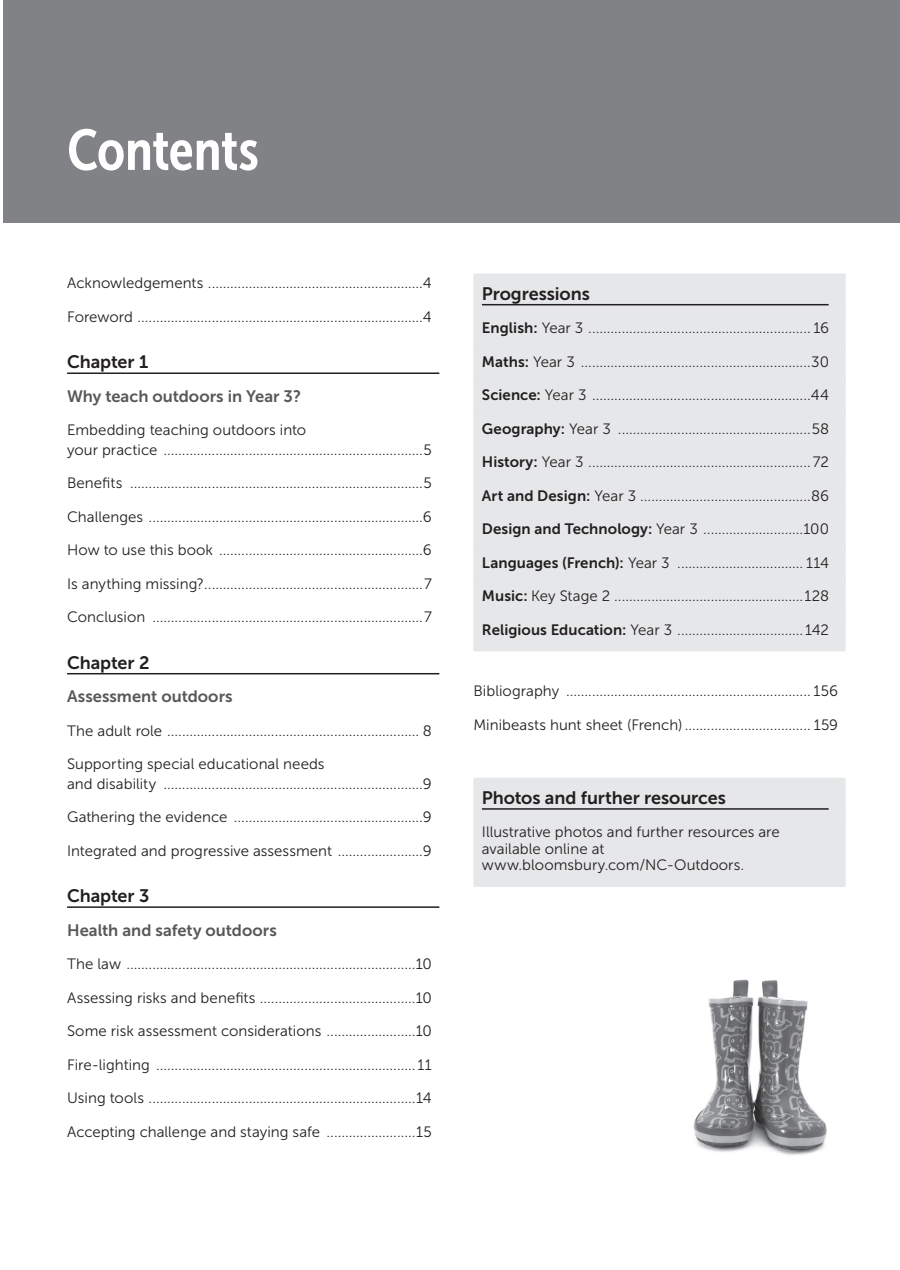
<style>
.page{position:relative;width:900px;height:1270px;background:#fff}
.page>*{position:absolute;margin:0;border:0;box-sizing:border-box;transform-origin:0 0}
.t1{font:57px "Museo Sans Cond 700";letter-spacing:-.015em;color:#fff}
.t2{font:18px "Museo Sans 700";letter-spacing:-.005em;color:#231f20}
.t3{font:16.5px "Museo Sans 700";color:#57585a}
.t4{font:15px/19.5px "Museo Sans 300";letter-spacing:.005em;color:#231f20}
.s1{font-family:"Museo Sans 700"}
</style>
<div class="page">
<hr style="left:67px;top:372px;width:372px;height:2px;background:#231f20">
<hr style="left:67px;top:673px;width:372px;height:1px;background:#231f20">
<hr style="left:67px;top:906px;width:372px;height:1px;background:#231f20">
<div style="left:473px;top:273px;width:372px;height:44px;background:#e6e7e9;border-radius:2px"></div>
<hr style="left:482px;top:304px;width:346px;height:1px;background:#231f20">
<div style="left:473px;top:309px;width:372px;height:41px;background:#e6e7e9;border-radius:2px"></div>
<div style="left:473px;top:343px;width:372px;height:40px;background:#e6e7e9;border-radius:2px"></div>
<div style="left:473px;top:376px;width:372px;height:41px;background:#e6e7e9;border-radius:2px"></div>
<div style="left:473px;top:410px;width:372px;height:40px;background:#e6e7e9;border-radius:2px"></div>
<div style="left:473px;top:443px;width:372px;height:41px;background:#e6e7e9;border-radius:2px"></div>
<div style="left:473px;top:477px;width:372px;height:40px;background:#e6e7e9;border-radius:2px"></div>
<div style="left:473px;top:510px;width:372px;height:41px;background:#e6e7e9;border-radius:2px"></div>
<div style="left:473px;top:544px;width:372px;height:40px;background:#e6e7e9;border-radius:2px"></div>
<div style="left:473px;top:577px;width:372px;height:41px;background:#e6e7e9;border-radius:2px"></div>
<div style="left:473px;top:611px;width:372px;height:40px;background:#e6e7e9;border-radius:2px"></div>
<div style="left:3px;top:0;width:896px;height:222px;background:#808285"></div>
<img style="left:693px;top:979px;width:134px;height:176px">
<div style="left:473px;top:777px;width:372px;height:44px;background:#e6e7e9;border-radius:2px"></div>
<hr style="left:482px;top:808px;width:346px;height:1px;background:#231f20">
<div style="left:473px;top:813px;width:372px;height:74px;background:#e6e7e9;border-radius:2px"></div>
<h1 class="t1" style="left:67px;top:118px;width:193px">Contents</h1>
<p class="t4" style="left:67px;top:273px;width:366px">Acknowledgements ..........................................................4</p>
<p class="t4" style="left:67px;top:307px;width:366px">Foreword .............................................................................4</p>
<p class="t2" style="left:67px;top:352px;width:83px">Chapter 1</p>
<p class="t3" style="left:67px;top:387px;width:235px">Why teach outdoors in Year 3?</p>
<p class="t4" style="left:67px;top:420px;width:366px">Embedding teaching outdoors into<br>your practice ......................................................................5</p>
<p class="t4" style="left:67px;top:473px;width:366px">Benefits ...............................................................................5</p>
<p class="t4" style="left:67px;top:507px;width:366px">Challenges ..........................................................................6</p>
<p class="t4" style="left:67px;top:540px;width:366px">How to use this book .......................................................6</p>
<p class="t4" style="left:67px;top:574px;width:366px">Is anything missing?...........................................................7</p>
<p class="t4" style="left:67px;top:607px;width:366px">Conclusion .........................................................................7</p>
<p class="t2" style="left:67px;top:652px;width:84px">Chapter 2</p>
<p class="t3" style="left:67px;top:687px;width:167px">Assessment outdoors</p>
<p class="t4" style="left:67px;top:721px;width:366px">The adult role .................................................................... 8</p>
<p class="t4" style="left:67px;top:754px;width:366px">Supporting special educational needs<br>and disability ......................................................................9</p>
<p class="t4" style="left:67px;top:807px;width:366px">Gathering the evidence ...................................................9</p>
<p class="t4" style="left:67px;top:841px;width:366px">Integrated and progressive assessment .......................9</p>
<p class="t2" style="left:67px;top:885px;width:84px">Chapter 3</p>
<p class="t3" style="left:67px;top:920px;width:211px">Health and safety outdoors</p>
<p class="t4" style="left:67px;top:954px;width:366px">The law ..............................................................................10</p>
<p class="t4" style="left:67px;top:987px;width:366px">Assessing risks and benefits ..........................................10</p>
<p class="t4" style="left:67px;top:1021px;width:366px">Some risk assessment considerations ........................10</p>
<p class="t4" style="left:67px;top:1054px;width:366px">Fire-lighting ...................................................................... 11</p>
<p class="t4" style="left:67px;top:1088px;width:366px">Using tools ........................................................................14</p>
<p class="t4" style="left:67px;top:1121px;width:366px">Accepting challenge and staying safe ........................15</p>
<p class="t2" style="left:482px;top:283px;width:110px">Progressions</p>
<p class="t4" style="left:482px;top:318px;width:348px"><span class="s1">English:</span> Year 3 ............................................................ 16</p>
<p class="t4" style="left:482px;top:352px;width:348px"><span class="s1">Maths:</span> Year 3 ..............................................................30</p>
<p class="t4" style="left:482px;top:385px;width:348px"><span class="s1">Science:</span> Year 3 ...........................................................44</p>
<p class="t4" style="left:482px;top:419px;width:348px"><span class="s1">Geography:</span> Year 3 ....................................................58</p>
<p class="t4" style="left:482px;top:452px;width:348px"><span class="s1">History:</span> Year 3 ............................................................ 72</p>
<p class="t4" style="left:482px;top:486px;width:348px"><span class="s1">Art and Design:</span> Year 3 ..............................................86</p>
<p class="t4" style="left:482px;top:519px;width:348px"><span class="s1">Design and Technology:</span> Year 3 ...........................100</p>
<p class="t4" style="left:482px;top:553px;width:349px"><span class="s1">Languages (French):</span> Year 3 .................................. 114</p>
<p class="t4" style="left:482px;top:586px;width:349px"><span class="s1">Music:</span> Key Stage 2 ...................................................128</p>
<p class="t4" style="left:482px;top:620px;width:349px"><span class="s1">Religious Education:</span> Year 3 .................................. 142</p>
<p class="t4" style="left:473px;top:681px;width:366px">Bibliography .................................................................. 156</p>
<p class="t4" style="left:473px;top:714px;width:366px">Minibeasts hunt sheet (French) .................................. 159</p>
<p class="t2" style="left:482px;top:787px;width:245px">Photos and further resources</p>
<p class="t4" style="left:482px;top:824px;width:299px;line-height:16.5px">Illustrative photos and further resources are available online at www.bloomsbury.com/NC-Outdoors.</p>
</div>
